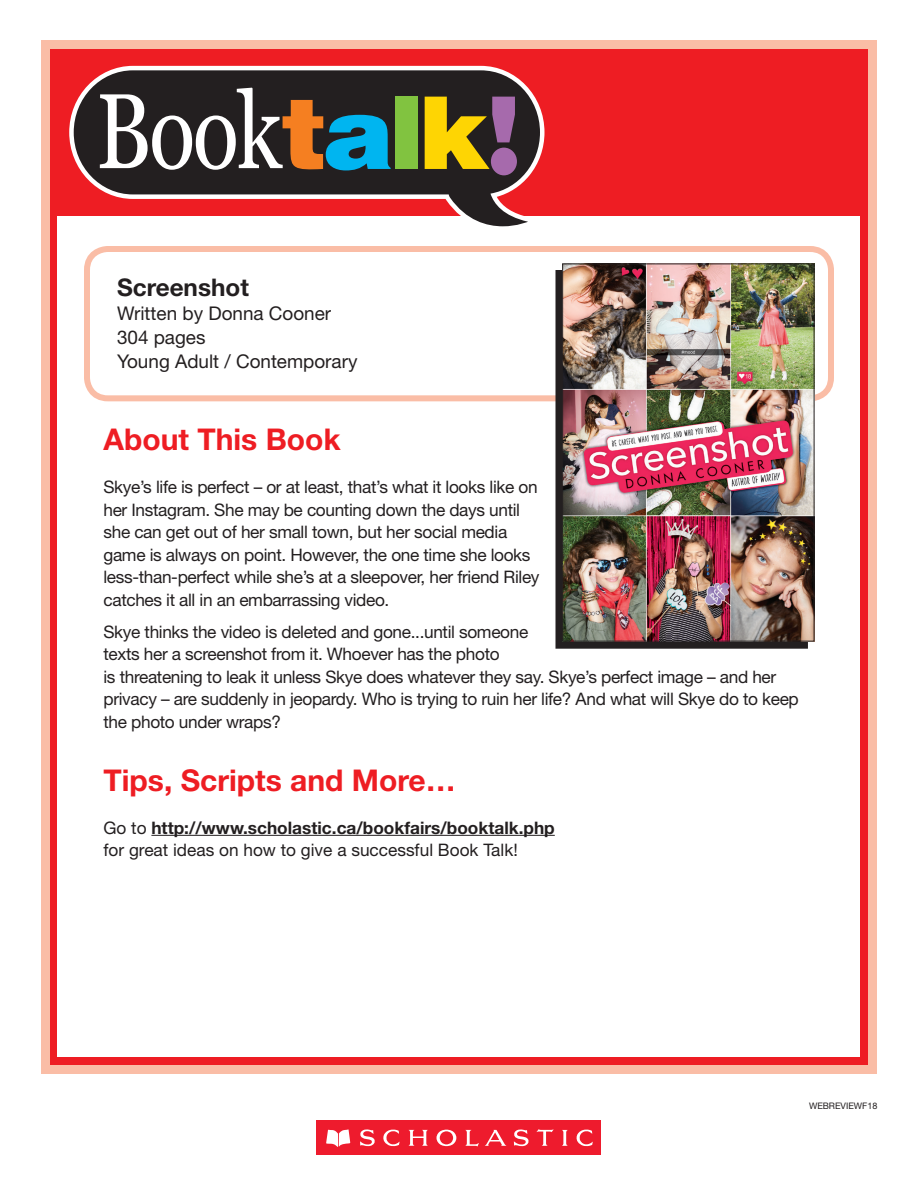
<style>
.page{position:relative;width:918px;height:1188px;background:#fff}
.page>*{position:absolute;margin:0;border:0;box-sizing:border-box;transform-origin:0 0}
.Head_01{font:700 30px "Helvetica Neue LT Std";color:#ee1d23}
.t1{font:700 24.3px "Helvetica Neue LT Std";color:#231f20}
.Blurb{font:18.9px "Helvetica Neue LT Std";color:#231f20}
.TX01_Second{font:17.25px/22.5px "Helvetica Neue LT Std";letter-spacing:-.02em;color:#231f20}
.TX01_Second-2{font:17.25px/22.5px "Helvetica Neue LT Std";color:#231f20}
.t2{font:9px "Helvetica Neue LT Std";color:#231f20}
.s1{font-weight:700}
</style>
<div class="page">
<div style="left:41px;top:40px;width:836px;height:1034px;background:#fabda6"></div>
<div style="left:50px;top:49px;width:818px;height:1016px;background:#ee1d23"></div>
<div style="left:58px;top:217px;width:802px;height:840px;background:#fff"></div>
<svg style="left:69px;top:66px;width:476px;height:161px;fill:#231f20"></svg>
<svg style="left:100px;top:88px;width:291px;height:82px;background:#586060"></svg>
<div style="left:395px;top:97px;width:23px;height:72px;background:#81c340"></div>
<svg style="left:425px;top:97px;width:92px;height:78px;background:#957730"></svg>
<div style="left:317px;top:1120px;width:284px;height:35px;background:#ee1b2d"></div>
<svg style="left:326px;top:1129px;width:267px;height:18px"></svg>
<hr style="left:151px;top:835px;width:404px;height:1px;background:#231f20">
<div style="left:84px;top:246px;width:750px;height:155px;border:6px solid #fabda6;border-radius:21px"></div>
<div style="left:555px;top:270px;width:253px;height:378px;background:#231f20"></div>
<img style="left:564px;top:266px;width:248px;height:374px">
<div style="left:562px;top:264px;width:252px;height:378px;border:1px solid #231f20"></div>
<p class="t1" style="left:117px;top:273px;width:133px">Screenshot</p>
<p class="Blurb" style="left:117px;top:302px;width:216px">Written by Donna Cooner</p>
<p class="Blurb" style="left:117px;top:326px;width:90px">304 pages</p>
<p class="Blurb" style="left:117px;top:350px;width:242px">Young Adult / Contemporary</p>
<p class="Head_01" style="left:104px;top:421px;width:239px">About This Book</p>
<p class="TX01_Second" style="left:104px;top:475px;width:438px">Skye’s life is perfect – or at least, that’s what it looks like on her Instagram. She may be counting down the days until she can get out of her small town, but her social media game is always on point. However, the one time she looks less-than-perfect while she’s at a sleepover, her friend Riley catches it all in an embarrassing video.</p>
<p class="TX01_Second" style="left:104px;top:620px;width:697px">Skye thinks the video is deleted and gone...until someone<br>texts her a screenshot from it. Whoever has the photo<br>is threatening to leak it unless Skye does whatever they say. Skye’s perfect image – and her privacy – are suddenly in jeopardy. Who is trying to ruin her life? And what will Skye do to keep the photo under wraps?</p>
<p class="Head_01" style="left:104px;top:762px;width:354px">Tips, Scripts and More…</p>
<p class="TX01_Second-2" style="left:104px;top:816px;width:453px">Go to <span class="s1">http://www.scholastic.ca/bookfairs/booktalk.php </span>for great ideas on how to give a successful Book Talk!</p>
<p class="t2" style="left:809px;top:1100px;width:70px">WEBREVIEWF18</p>
</div>
